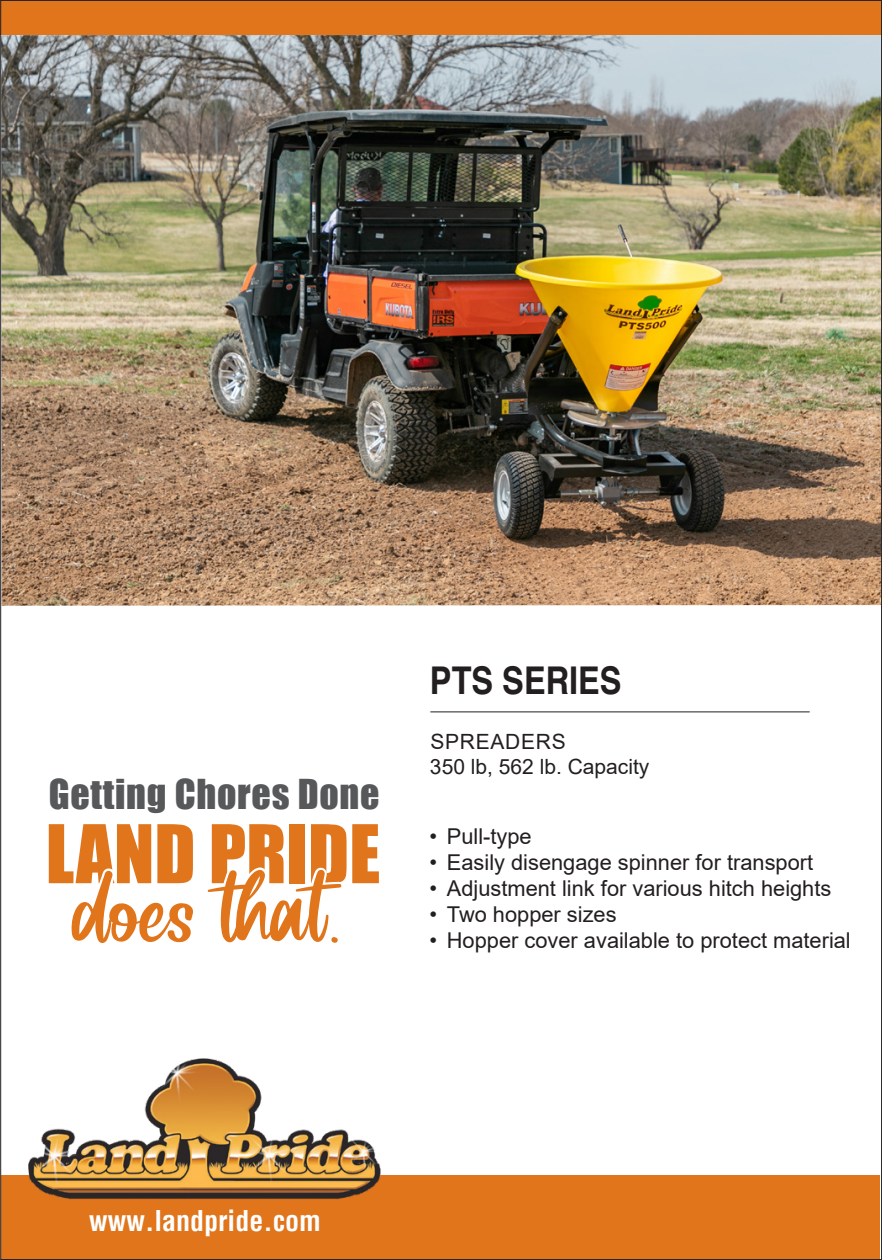
<style>
.page{position:relative;width:882px;height:1260px;background:#fff}
.page>*{position:absolute;margin:0;border:0;box-sizing:border-box;transform-origin:0 0}
.t1{font:700 38.15px "Helvetica";color:#231f20;scale:.85 1}
.t2{font:37.8px "Impact";letter-spacing:.02em;color:#57585a}
.t3{font:700 condensed 28px "Helvetica";color:#fff}
.Copy_Points{font:21.7px "Arial";color:#231f20}
.t4{font:21px "Arial";color:#231f20}
.t5{font:21px "Arial";letter-spacing:.035em;color:#231f20}
</style>
<div class="page">
<img style="left:2px;top:35px;width:878px;height:571px">
<div style="left:1px;top:1175px;width:878px;height:85px;background:#e0751c"></div>
<img style="left:28px;top:1058px;width:353px;height:141px">
<div style="left:0;top:0;width:882px;height:35px;background:#e0751c"></div>
<svg style="left:49px;top:824px;width:144px;height:119px"></svg>
<svg style="left:207px;top:824px;width:172px;height:119px"></svg>
<hr style="left:430px;top:711px;width:380px;height:1px;background:#231f20">
<h2 class="t2" style="left:49px;top:765px;width:332px">Getting Chores Done</h2>
<p class="t1" style="left:430px;top:657px;width:227px">PTS SERIES</p>
<p class="t5" style="left:430px;top:727px;width:137px">SPREADERS</p>
<p class="t4" style="left:430px;top:753px;width:221px">350 lb, 562 lb. Capacity</p>
<p class="Copy_Points" style="left:429px;top:821px;width:104px">• Pull-type</p>
<p class="Copy_Points" style="left:429px;top:847px;width:385px">• Easily disengage spinner for transport</p>
<p class="Copy_Points" style="left:429px;top:873px;width:404px">• Adjustment link for various hitch heights</p>
<p class="Copy_Points" style="left:429px;top:900px;width:189px">• Two hopper sizes</p>
<p class="Copy_Points" style="left:429px;top:926px;width:423px">• Hopper cover available to protect material</p>
<p class="t3" style="left:89px;top:1202px;width:233px">www.landpride.com</p>
</div>
